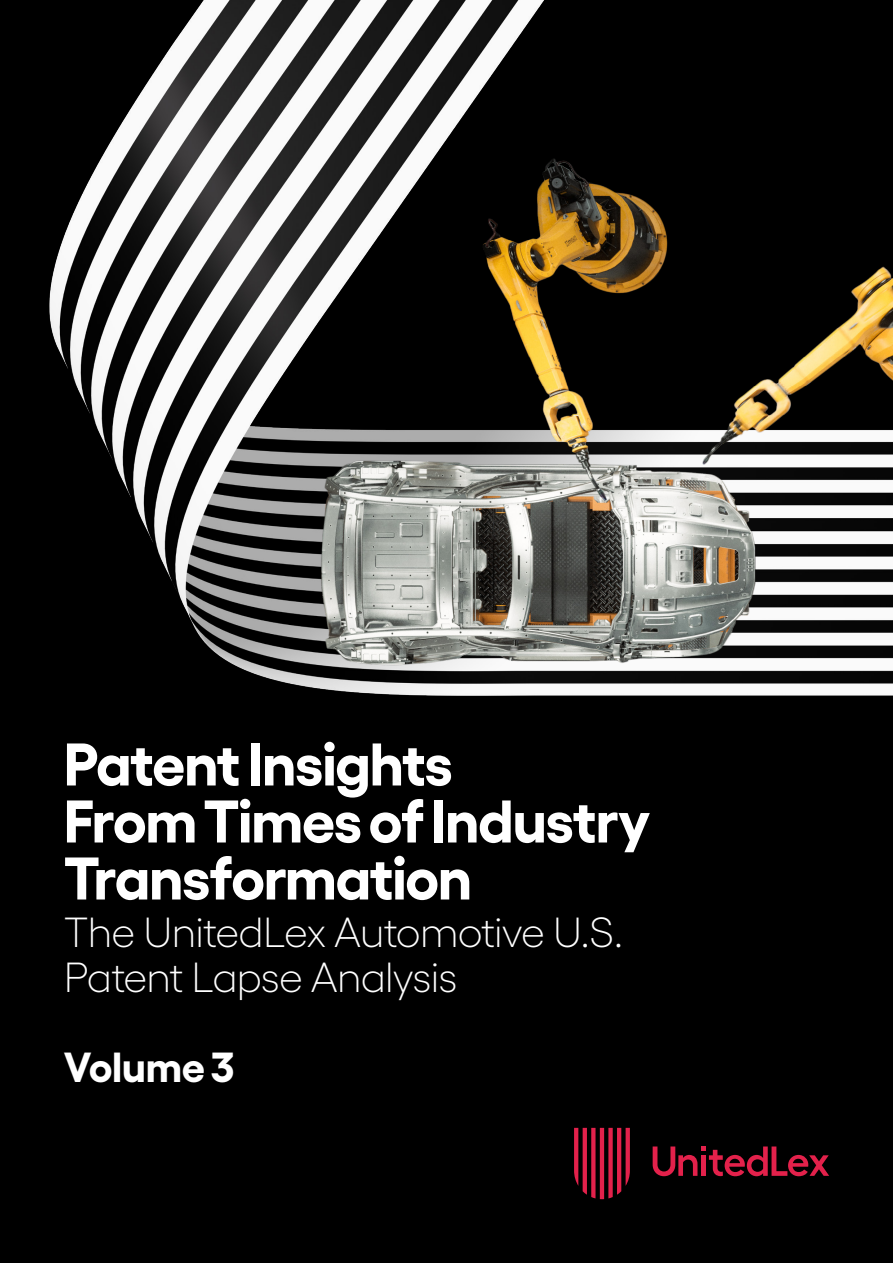
<style>
.page{position:relative;width:893px;height:1263px;background:#000}
.page>*{position:absolute;margin:0;border:0;box-sizing:border-box;transform-origin:0 0}
.t1{font:700 60px/57px "Yellix";letter-spacing:-.025em;color:#fff}
.t2{font:300 42px/45px "Yellix";letter-spacing:-.02em;color:#fff}
.t3{font:700 42px "Yellix";letter-spacing:-.01em;color:#fff}
</style>
<div class="page">
<svg style="left:653px;top:1146px;width:176px;height:30px"></svg>
<svg style="left:574px;top:1128px;width:56px;height:71px"></svg>
<img style="left:49px;top:0;width:495px;height:686px">
<img style="left:298px;top:124px;width:595px;height:572px">
<p class="t1" style="left:64px;top:729px;width:588px">Patent Insights<br>From Times of Industry<br>Transformation</p>
<p class="t2" style="left:64px;top:906px;width:561px">The UnitedLex Automotive U.S.<br>Patent Lapse Analysis</p>
<p class="t3" style="left:64px;top:1034px;width:172px">Volume 3</p>
</div>
